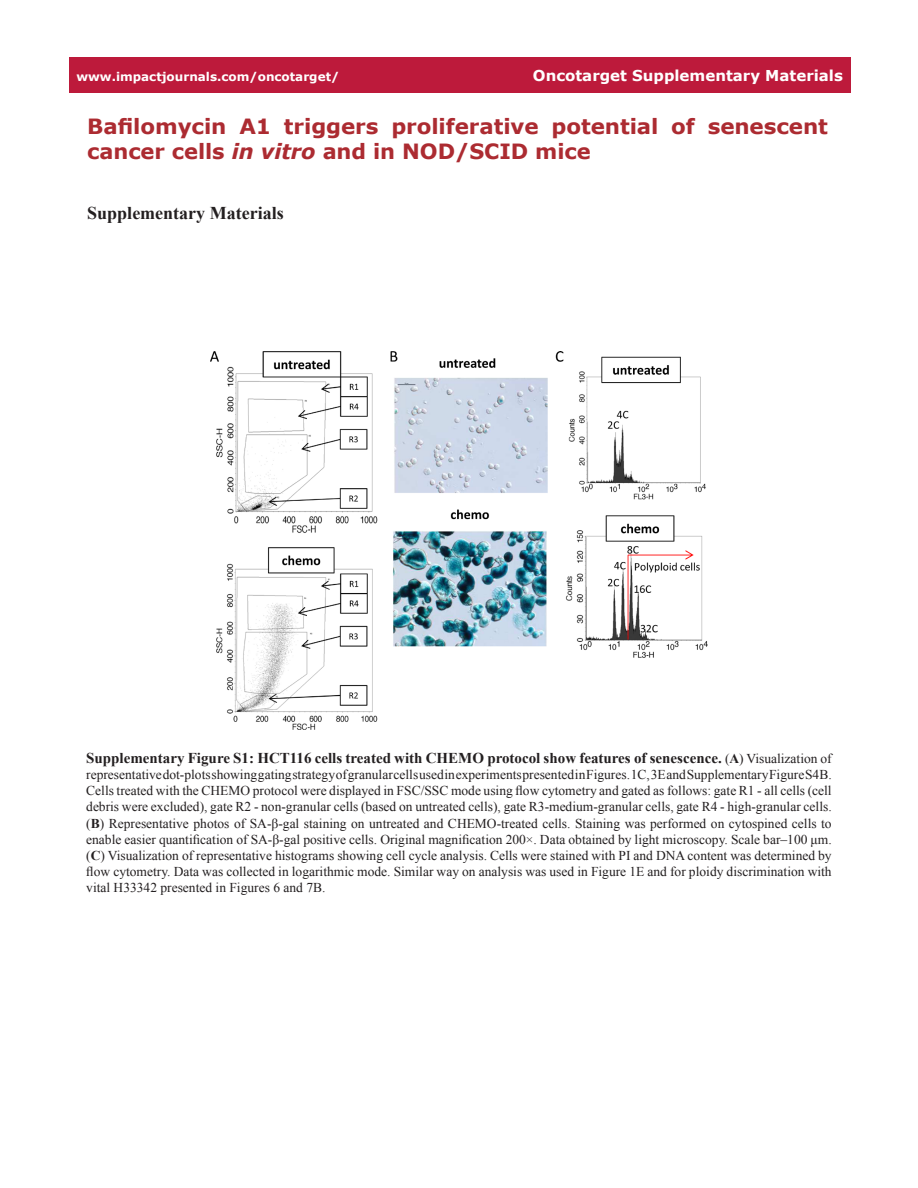
<style>
.page{position:relative;width:918px;height:1188px;background:#fff}
.page>*{position:absolute;margin:0;border:0;box-sizing:border-box;transform-origin:0 0}
.t1{font:700 21px/25.2px "Verdana";letter-spacing:-.005em;color:#ac2b31}
.t2{font:700 18px "Times New Roman";color:#231f20}
.FigureText{font:700 15px "Times New Roman";color:#231f20}
.t3{font:700 15px "Verdana";color:#fff}
.FigureText-2{font:13.5px/16.2px "Times New Roman";color:#231f20;text-align:justify}
.t4{font:700 12px "Verdana";color:#fff}
.s1{font-style:italic}
.s2{font-weight:400;font-size:13.5px}
.s3{font-size:13.5px}
.s4{font-weight:700}
</style>
<div class="page">
<div style="left:69px;top:57px;width:781px;height:36px;background:#bd1a3b"></div>
<img style="left:210px;top:351px;width:498px;height:378px">
<p class="t4" style="left:76px;top:68px;width:264px">www.impactjournals.com/oncotarget/</p>
<p class="t3" style="left:533px;top:65px;width:312px">Oncotarget Supplementary Materials</p>
<p class="t1" style="left:87px;top:114px;width:742px">Bafilomycin A1 triggers proliferative potential of senescent cancer cells <span class="s1">in vitro</span> and in NOD/SCID mice</p>
<p class="t2" style="left:87px;top:201px;width:198px">Supplementary Materials</p>
<p class="FigureText" style="left:86px;top:747px;width:747px">Supplementary Figure S1: HCT116 cells treated with CHEMO protocol show features of senescence. <span class="s2">(</span><span class="s3">A</span><span class="s2">) Visualization of</span></p>
<p class="FigureText-2" style="left:86px;top:766px;width:747px">representative dot-plots showing gating strategy of granular cells used in experiments presented in Figures. 1C, 3E and Supplementary FigureS4B.<br>Cells treated with the CHEMO protocol were displayed in FSC/SSC mode using flow cytometry and gated as follows: gate R1 - all cells (cell debris were excluded), gate R2 - non-granular cells (based on untreated cells), gate R3-medium-granular cells, gate R4 - high-granular cells. (<span class="s4">B</span>) Representative photos of SA-β-gal staining on untreated and CHEMO-treated cells. Staining was performed on cytospined cells to enable easier quantification of SA-β-gal positive cells. Original magnification 200×. Data obtained by light microscopy. Scale bar–100 μm. (<span class="s4">C</span>) Visualization of representative histograms showing cell cycle analysis. Cells were stained with PI and DNA content was determined by flow cytometry. Data was collected in logarithmic mode. Similar way on analysis was used in Figure 1E and for ploidy discrimination with vital H33342 presented in Figures 6 and 7B.</p>
</div>
